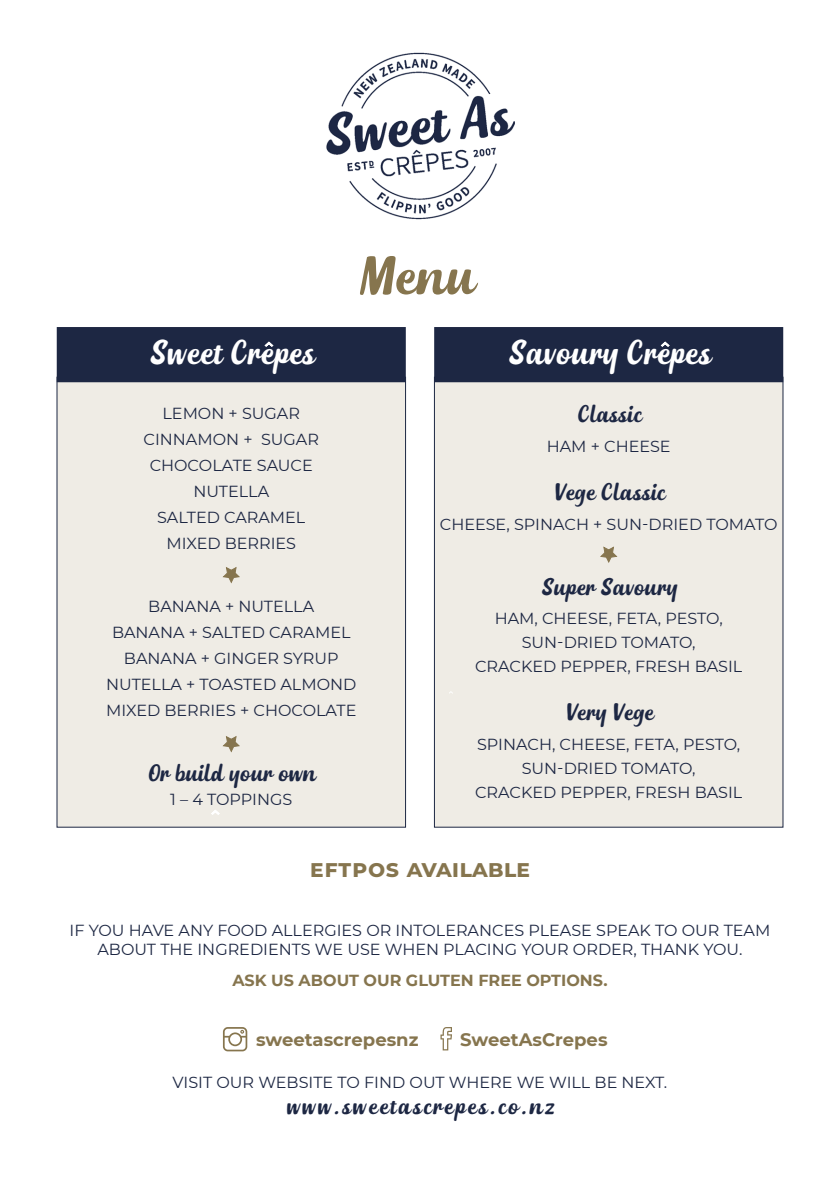
<style>
.page{position:relative;width:840px;height:1191px;background:#fff}
.page>*{position:absolute;margin:0;border:0;box-sizing:border-box;transform-origin:0 0}
.t1{font:64px "Dephion Slanted";color:#86754e}
.t2{font:40px "Dephion Slanted";color:#fff}
.t3{font:28px "Dephion Slanted";color:#1d2743}
.t4{font:28px "Dephion Slanted";letter-spacing:.06em;color:#1d2743}
.t5{font:700 24px "Montserrat";color:#86754e}
.t6{font:700 18px "Montserrat";color:#86754e}
.t7{font:16px/26px "Montserrat";color:#1d2743;text-align:center}
.t8{font:700 16px "Montserrat";color:#86754e}
.s1{font-style:inherit}
</style>
<div class="page">
<div style="left:434px;top:377px;width:348px;height:450px;background:#efece5;border:1px solid #1d2743"></div>
<div style="left:57px;top:377px;width:348px;height:450px;background:#efece5"></div>
<div style="left:434px;top:327px;width:348px;height:55px;background:#1d2743"></div>
<div style="left:57px;top:327px;width:348px;height:55px;background:#1d2743"></div>
<svg style="left:223px;top:1027px;width:24px;height:24px"></svg>
<svg style="left:440px;top:1027px;width:12px;height:23px"></svg>
<svg style="left:211px;top:810px;width:9px;height:5px"></svg>
<svg style="left:264px;top:341px;width:10px;height:6px"></svg>
<svg style="left:660px;top:341px;width:10px;height:6px"></svg>
<img style="left:326px;top:52px;width:188px;height:167px">
<svg style="left:223px;top:567px;width:17px;height:17px"></svg>
<svg style="left:222px;top:736px;width:18px;height:17px"></svg>
<svg style="left:600px;top:546px;width:17px;height:17px"></svg>
<h2 class="t2" style="left:149px;top:338px;width:166px">Sweet Crepes</h2>
<p class="t7" style="left:143px;top:399px;width:177px">LEMON + SUGAR<br>CINNAMON + SUGAR<br>CHOCOLATE SAUCE<br>NUTELLA<br>SALTED CARAMEL<br>MIXED BERRIES</p>
<h1 class="t1" style="left:358px;top:253px;width:116px">Menu</h1>
<h2 class="t2" style="left:507px;top:338px;width:204px">Savoury Crepes</h2>
<h3 class="t3" style="left:576px;top:404px;width:66px">Classic</h3>
<p class="t7" style="left:546px;top:432px;width:125px">HAM + CHEESE</p>
<h3 class="t3" style="left:552px;top:482px;width:113px">Vege Classic</h3>
<p class="t7" style="left:439px;top:510px;width:339px">CHEESE, SPINACH + SUN-DRIED TOMATO</p>
<p class="t7" style="left:106px;top:592px;width:252px">BANANA + NUTELLA<br>BANANA + SALTED CARAMEL<br>BANANA + GINGER SYRUP<br>NUTELLA + TOASTED ALMOND<br>MIXED BERRIES + CHOCOLATE</p>
<h3 class="t3" style="left:147px;top:763px;width:169px"><span class="s1">O</span>r build your own</h3>
<p class="t7" style="left:170px;top:786px;width:124px">1 – 4 TOPPINGS</p>
<h3 class="t3" style="left:540px;top:576px;width:137px">Super Savoury</h3>
<p class="t7" style="left:475px;top:606px;width:268px;line-height:24px">HAM, CHEESE, FETA, PESTO,<br>SUN-DRIED TOMATO,<br>CRACKED PEPPER, FRESH BASIL</p>
<h3 class="t3" style="left:564px;top:702px;width:89px">Very Vege</h3>
<p class="t7" style="left:475px;top:731px;width:268px;line-height:24px">SPINACH, CHEESE, FETA, PESTO,<br>SUN-DRIED TOMATO,<br>CRACKED PEPPER, FRESH BASIL</p>
<h3 class="t5" style="left:309px;top:851px;width:222px">eftpos available</h3>
<p class="t7" style="left:70px;top:920px;width:702px;line-height:19.2px">IF YOU HAVE ANY FOOD ALLERGIES OR INTOLERANCES PLEASE SPEAK TO OUR TEAM<br>ABOUT THE INGREDIENTS WE USE WHEN PLACING YOUR ORDER, THANK YOU.</p>
<p class="t8" style="left:232px;top:968px;width:376px">ASK US ABOUT OUR GLUTEN FREE OPTIONS.</p>
<p class="t6" style="left:256px;top:1026px;width:164px">sweetascrepesnz</p>
<p class="t6" style="left:460px;top:1026px;width:149px">SweetAsCrepes</p>
<p class="t7" style="left:172px;top:1068px;width:496px">VISIT OUR WEBSITE TO FIND OUT WHERE WE WILL BE NEXT.</p>
<h3 class="t4" style="left:285px;top:1095px;width:270px">www.sweetascrepes.co.nz</h3>
</div>
